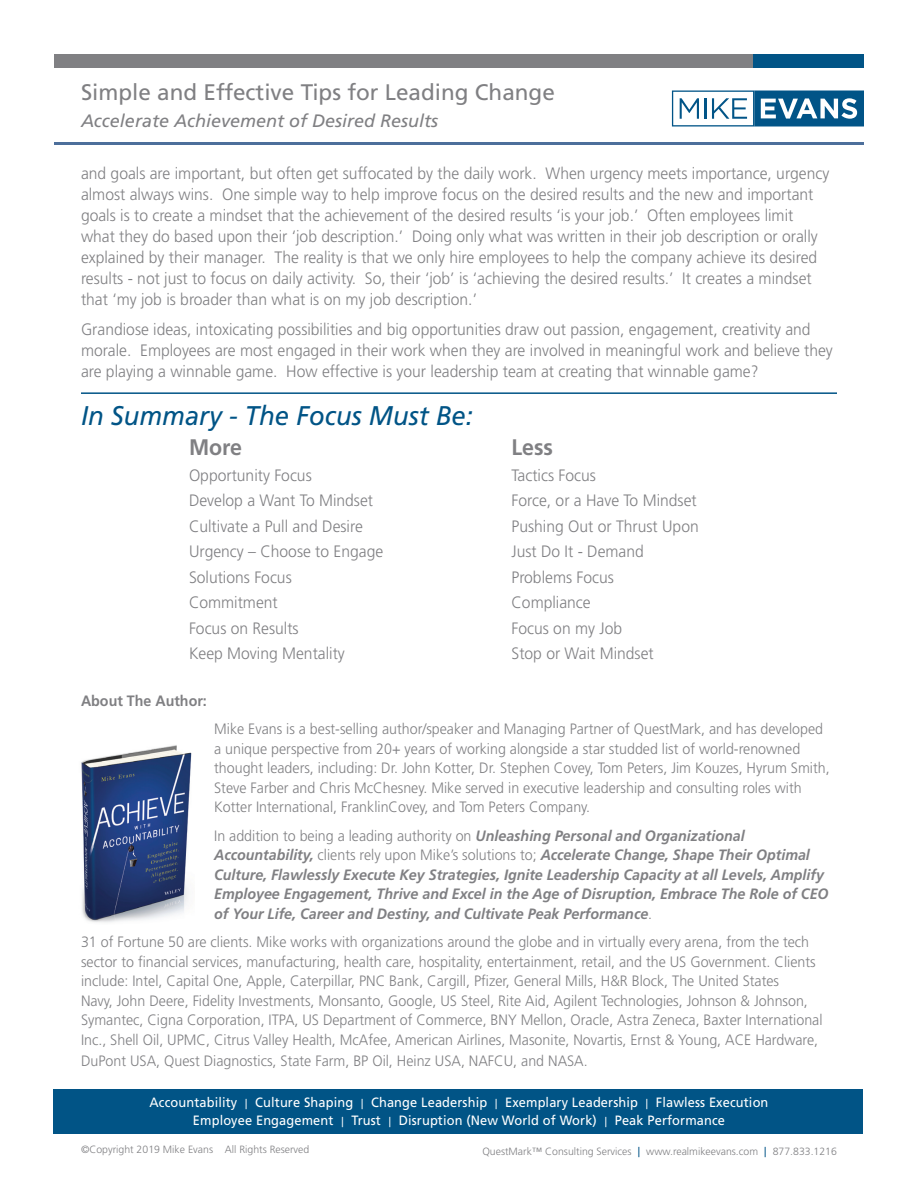
<style>
.page{position:relative;width:918px;height:1188px;background:#fff}
.page>*{position:absolute;margin:0;border:0;box-sizing:border-box;transform-origin:0 0}
.Header_with_rule{font:italic 27px "Frutiger";color:#015486;scale:.95 1}
.t1{font:22.5px "Frutiger";color:#808083}
.Body{font:700 22.5px "Frutiger";color:#808083;scale:.95 1}
.t2{font:italic 18px "Frutiger";color:#808083}
.Body-2{font:300 16.5px/21px "Frutiger";color:#808083;scale:.95 1}
.Body-3{font:300 15px/19.5px "Frutiger";color:#808083;scale:.95 1}
.Body-4{font:italic 700 15px/19.5px "Frutiger";color:#808083;scale:.95 1}
.Body-5{font:700 15px "Frutiger";color:#808083;scale:.95 1}
.t3{font:13.5px/18px "Frutiger";letter-spacing:.01em;color:#fff;text-align:center;scale:.95 1}
.t4{font:300 10.5px "Frutiger";color:#808083}
.s1{font-weight:300;font-style:normal}
.s2{font-weight:300}
.s3{font-size:13.5px;color:#015486}
</style>
<div class="page">
<div style="left:53px;top:1089px;width:810px;height:45px;background:#015486"></div>
<hr style="left:54px;top:142px;width:809px;height:3px;background:#4d6f9b">
<hr style="left:81px;top:392px;width:756px;height:2px;background:#015486">
<img style="left:81px;top:745px;width:111px;height:178px">
<svg style="left:672px;top:91px;width:192px;height:35px"></svg>
<div style="left:54px;top:54px;width:810px;height:14px;background:#808083"></div>
<div style="left:753px;top:54px;width:111px;height:14px;background:#015486"></div>
<p class="t1" style="left:81px;top:79px;width:475px">Simple and Effective Tips for Leading Change</p>
<p class="t2" style="left:81px;top:111px;width:359px">Accelerate Achievement of Desired Results</p>
<p class="Body-2" style="left:81px;top:163px;width:789px">and goals are important, but often get suffocated by the daily work. When urgency meets importance, urgency almost always wins. One simple way to help improve focus on the desired results and the new and important goals is to create a mindset that the achievement of the desired results ‘is your job.’ Often employees limit what they do based upon their ‘job description.’ Doing only what was written in their job description or orally explained by their manager. The reality is that we only hire employees to help the company achieve its desired results - not just to focus on daily activity. So, their ‘job’ is ‘achieving the desired results.’ It creates a mindset that ‘my job is broader than what is on my job description.’</p>
<p class="Body-2" style="left:81px;top:319px;width:793px">Grandiose ideas, intoxicating possibilities and big opportunities draw out passion, engagement, creativity and morale. Employees are most engaged in their work when they are involved in meaningful work and believe they are playing a winnable game. How effective is your leadership team at creating that winnable game?</p>
<p class="Header_with_rule" style="left:81px;top:400px;width:414px">In Summary - The Focus Must Be:</p>
<p class="Body" style="left:189px;top:434px;width:57px">More</p>
<p class="Body" style="left:511px;top:434px;width:45px">Less</p>
<p class="Body-2" style="left:189px;top:465px;width:131px">Opportunity Focus</p>
<p class="Body-2" style="left:511px;top:465px;width:90px">Tactics Focus</p>
<p class="Body-2" style="left:189px;top:490px;width:195px">Develop a Want To Mindset</p>
<p class="Body-2" style="left:511px;top:490px;width:196px">Force, or a Have To Mindset</p>
<p class="Body-2" style="left:189px;top:516px;width:185px">Cultivate a Pull and Desire</p>
<p class="Body-2" style="left:511px;top:516px;width:199px">Pushing Out or Thrust Upon</p>
<p class="Body-2" style="left:189px;top:541px;width:206px">Urgency – Choose to Engage</p>
<p class="Body-2" style="left:511px;top:541px;width:141px">Just Do It - Demand</p>
<p class="Body-2" style="left:189px;top:567px;width:110px">Solutions Focus</p>
<p class="Body-2" style="left:511px;top:567px;width:109px">Problems Focus</p>
<p class="Body-2" style="left:189px;top:592px;width:95px">Commitment</p>
<p class="Body-2" style="left:511px;top:592px;width:85px">Compliance</p>
<p class="Body-2" style="left:189px;top:618px;width:117px">Focus on Results</p>
<p class="Body-2" style="left:511px;top:618px;width:118px">Focus on my Job</p>
<p class="Body-2" style="left:189px;top:643px;width:166px">Keep Moving Mentality</p>
<p class="Body-2" style="left:511px;top:643px;width:151px">Stop or Wait Mindset</p>
<p class="Body-5" style="left:81px;top:692px;width:134px">About The Author:</p>
<p class="Body-3" style="left:214px;top:719px;width:649px">Mike Evans is a best-selling author/speaker and Managing Partner of QuestMark, and has developed a unique perspective from 20+ years of working alongside a star studded list of world-renowned thought leaders, including: Dr. John Kotter, Dr. Stephen Covey, Tom Peters, Jim Kouzes, Hyrum Smith, Steve Farber and Chris McChesney. Mike served in executive leadership and consulting roles with Kotter International, FranklinCovey, and Tom Peters Company.</p>
<p class="Body-4" style="left:214px;top:826px;width:648px"><span class="s1">In addition to being a leading authority on</span> Unleashing Personal and Organizational Accountability, <span class="s1">clients rely upon Mike’s solutions to;</span> Accelerate Change, Shape Their Optimal Culture, Flawlessly Execute Key Strategies, Ignite Leadership Capacity at all Levels, Amplify Employee Engagement, Thrive and Excel in the Age of Disruption, Embrace The Role of CEO of Your Life, Career and Destiny, and Cultivate Peak Performance<span class="s1">.</span></p>
<p class="Body-3" style="left:81px;top:932px;width:782px">31 of Fortune 50 are clients. Mike works with organizations around the globe and in virtually every arena, from the tech sector to financial services, manufacturing, health care, hospitality, entertainment, retail, and the US Government. Clients include: Intel, Capital One, Apple, Caterpillar, PNC Bank, Cargill, Pfizer, General Mills, H&amp;R Block, The United States<br>Navy, John Deere, Fidelity Investments, Monsanto, Google, US Steel, Rite Aid, Agilent Technologies, Johnson &amp; Johnson, Symantec, Cigna Corporation, ITPA, US Department of Commerce, BNY Mellon, Oracle, Astra Zeneca, Baxter International Inc., Shell Oil, UPMC, Citrus Valley Health, McAfee, American Airlines, Masonite, Novartis, Ernst &amp; Young, ACE Hardware,</p>
<p class="Body-3" style="left:81px;top:1051px;width:535px">DuPont USA, Quest Diagnostics, State Farm, BP Oil, Heinz USA, NAFCU, and NASA.</p>
<p class="t3" style="left:150px;top:1093px;width:653px">Accountability <span class="s2">|</span> Culture Shaping <span class="s2">|</span> Change Leadership <span class="s2">|</span> Exemplary Leadership <span class="s2">|</span> Flawless Execution<br>Employee Engagement <span class="s2">|</span> Trust <span class="s2">|</span> Disruption (New World of Work) <span class="s2">|</span> Peak Performance</p>
<p class="t4" style="left:81px;top:1143px;width:230px">©Copyright 2019 Mike Evans All Rights Reserved</p>
<p class="t4" style="left:773px;top:1146px;width:66px">877.833.1216</p>
<p class="t4" style="left:482px;top:1146px;width:286px">QuestMark™ Consulting Services <span class="s3">|</span> www.realmikeevans.com <span class="s3">|</span></p>
</div>
